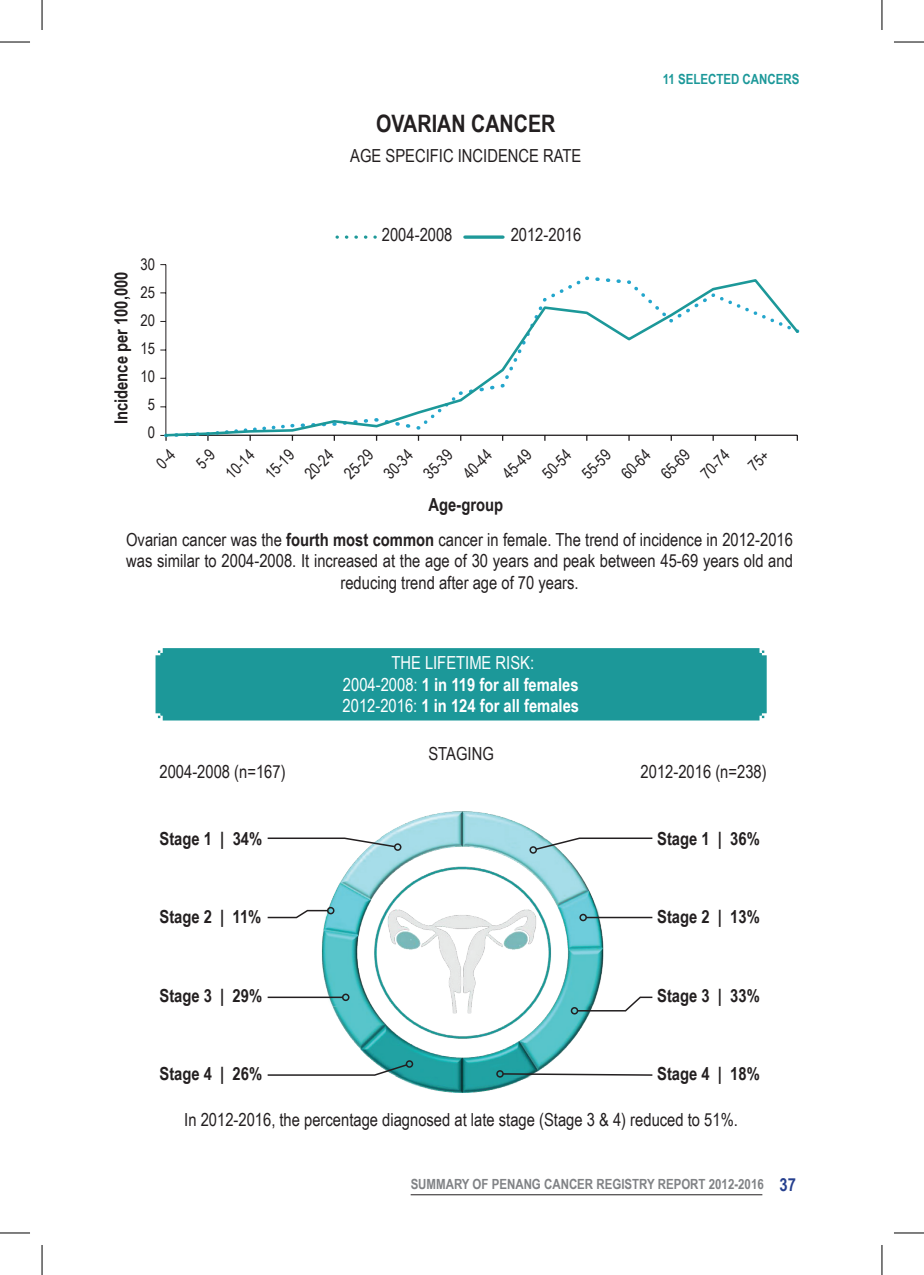
<style>
.page{position:relative;width:924px;height:1275px;background:#fff}
.page>*{position:absolute;margin:0;border:0;box-sizing:border-box;transform-origin:0 0}
.t1{font:700 24px "Arial Narrow";color:#231f20}
.t2{font:18px/21.6px "Arial Narrow";color:#231f20;text-align:center}
.t3{font:700 18px "Arial Narrow";color:#231f20}
.t4{font:700 18px/21.6px "Arial Narrow";color:#fff;text-align:center}
.t5{font:16px/28px "Arial Narrow";color:#231f20;text-align:center}
.t6{font:700 14px "Arial Narrow";color:#808285}
.t7{font:700 14px "Arial Narrow";color:#1c9899}
.s1{font-weight:700}
.s2{font-weight:400}
.s3{font-size:18px;color:#253f8e}
</style>
<div class="page">
<hr style="left:410px;top:1194px;width:352px;height:1px;background:#231f20">
<img style="left:320px;top:811px;width:284px;height:281px">
<div style="left:155px;top:648px;width:611px;height:72px;background:#1c9899"></div>
<svg style="left:534px;top:836px;width:119px;height:15px"></svg>
<div style="left:529px;top:846px;width:7px;height:7px;border:2px solid #231f20;border-radius:50%"></div>
<svg style="left:267px;top:836px;width:129px;height:12px"></svg>
<div style="left:394px;top:843px;width:7px;height:8px;border:2px solid #231f20;border-radius:50%"></div>
<svg style="left:502px;top:1072px;width:151px;height:4px"></svg>
<div style="left:496px;top:1070px;width:7px;height:7px;border:2px solid #231f20;border-radius:50%"></div>
<svg style="left:267px;top:1063px;width:141px;height:13px"></svg>
<div style="left:405px;top:1060px;width:8px;height:7px;border:2px solid #231f20;border-radius:50%"></div>
<hr style="left:586px;top:916px;width:66px;height:2px;background:#231f20">
<div style="left:579px;top:913px;width:7px;height:8px;border:2px solid #231f20;border-radius:50%"></div>
<svg style="left:267px;top:909px;width:62px;height:10px"></svg>
<div style="left:327px;top:907px;width:7px;height:7px;border:2px solid #231f20;border-radius:50%"></div>
<svg style="left:575px;top:995px;width:78px;height:17px"></svg>
<div style="left:570px;top:1007px;width:8px;height:7px;border:2px solid #231f20;border-radius:50%"></div>
<hr style="left:267px;top:996px;width:75px;height:2px;background:#231f20">
<div style="left:342px;top:993px;width:7px;height:8px;border:2px solid #231f20;border-radius:50%"></div>
<svg style="left:346px;top:235px;width:30px;height:4px"></svg>
<svg style="left:464px;top:235px;width:38px;height:4px"></svg>
<hr style="left:165px;top:265px;width:1px;height:170px;background:#231f20">
<svg style="left:163px;top:277px;width:637px;height:161px"></svg>
<hr style="left:0;top:42px;width:30px;height:1px;background:#000">
<hr style="left:893px;top:42px;width:30px;height:1px;background:#000">
<hr style="left:0;top:1232px;width:30px;height:1px;background:#000">
<hr style="left:893px;top:1232px;width:30px;height:1px;background:#000">
<hr style="left:42px;top:0;width:1px;height:30px;background:#000">
<hr style="left:42px;top:1245px;width:1px;height:30px;background:#000">
<hr style="left:881px;top:0;width:1px;height:30px;background:#000">
<hr style="left:881px;top:1245px;width:1px;height:30px;background:#000">
<p class="t3" style="left:108px;top:424px;width:154px;rotate:-90deg">Incidence per 100,000</p>
<p class="t5" style="left:140px;top:249px;width:16px">30<br>25<br>20<br>15<br>10<br>5<br>0</p>
<h1 class="t1" style="left:376px;top:105px;width:180px">OVARIAN CANCER</h1>
<p class="t2" style="left:350px;top:144px;width:232px">AGE SPECIFIC INCIDENCE RATE</p>
<p class="t2" style="left:381px;top:223px;width:72px">2004-2008</p>
<p class="t2" style="left:510px;top:223px;width:72px">2012-2016</p>
<p class="t7" style="left:662px;top:69px;width:138px">11 SELECTED CANCERS</p>
<p class="t5" style="left:218px;top:465px;width:35px;rotate:-45deg">10-14</p>
<p class="t5" style="left:257px;top:465px;width:35px;rotate:-45deg">15-19</p>
<p class="t5" style="left:336px;top:465px;width:35px;rotate:-45deg">25-29</p>
<p class="t5" style="left:376px;top:465px;width:35px;rotate:-45deg">30-34</p>
<p class="t5" style="left:415px;top:465px;width:35px;rotate:-45deg">35-39</p>
<p class="t5" style="left:495px;top:465px;width:35px;rotate:-45deg">45-49</p>
<p class="t5" style="left:534px;top:465px;width:35px;rotate:-45deg">50-54</p>
<p class="t5" style="left:574px;top:465px;width:35px;rotate:-45deg">55-59</p>
<p class="t5" style="left:673px;top:446px;width:35px;text-align:left;text-indent:-28px;rotate:-45deg">65-69<br>70-74</p>
<p class="t5" style="left:297px;top:465px;width:35px;rotate:-45deg">20-24</p>
<p class="t5" style="left:455px;top:465px;width:35px;rotate:-45deg">40-44</p>
<p class="t5" style="left:613px;top:465px;width:35px;rotate:-45deg">60-64</p>
<p class="t3" style="left:428px;top:491px;width:76px">Age-group</p>
<p class="t2" style="left:126px;top:528px;width:668px">Ovarian cancer was the <span class="s1">fourth most common</span> cancer in female. The trend of incidence in 2012-2016 was similar to 2004-2008. It increased at the age of 30 years and peak between 45-69 years old and reducing trend after age of 70 years.</p>
<p class="t4" style="left:342px;top:651px;width:238px"><span class="s2">THE LIFETIME RISK:<br>2004-2008:</span> 1 in 119 for all females<br><span class="s2">2012-2016:</span> 1 in 124 for all females</p>
<p class="t2" style="left:428px;top:742px;width:67px">STAGING</p>
<p class="t2" style="left:159px;top:760px;width:127px">2004-2008 (n=167)</p>
<p class="t2" style="left:640px;top:760px;width:127px">2012-2016 (n=238)</p>
<p class="t3" style="left:159px;top:825px;width:104px">Stage 1 | 34%</p>
<p class="t3" style="left:657px;top:825px;width:104px">Stage 1 | 36%</p>
<p class="t3" style="left:159px;top:903px;width:103px">Stage 2 | 11%</p>
<p class="t3" style="left:657px;top:903px;width:104px">Stage 2 | 13%</p>
<p class="t3" style="left:159px;top:982px;width:104px">Stage 3 | 29%</p>
<p class="t3" style="left:657px;top:982px;width:104px">Stage 3 | 33%</p>
<p class="t3" style="left:159px;top:1060px;width:104px">Stage 4 | 26%</p>
<p class="t3" style="left:657px;top:1060px;width:104px">Stage 4 | 18%</p>
<p class="t2" style="left:184px;top:1108px;width:555px">In 2012-2016, the percentage diagnosed at late stage (Stage 3 &amp; 4) reduced to 51%.</p>
<p class="t6" style="left:410px;top:1173px;width:386px">SUMMARY OF PENANG CANCER REGISTRY REPORT 2012-2016 <span class="s3">37</span></p>
</div>
